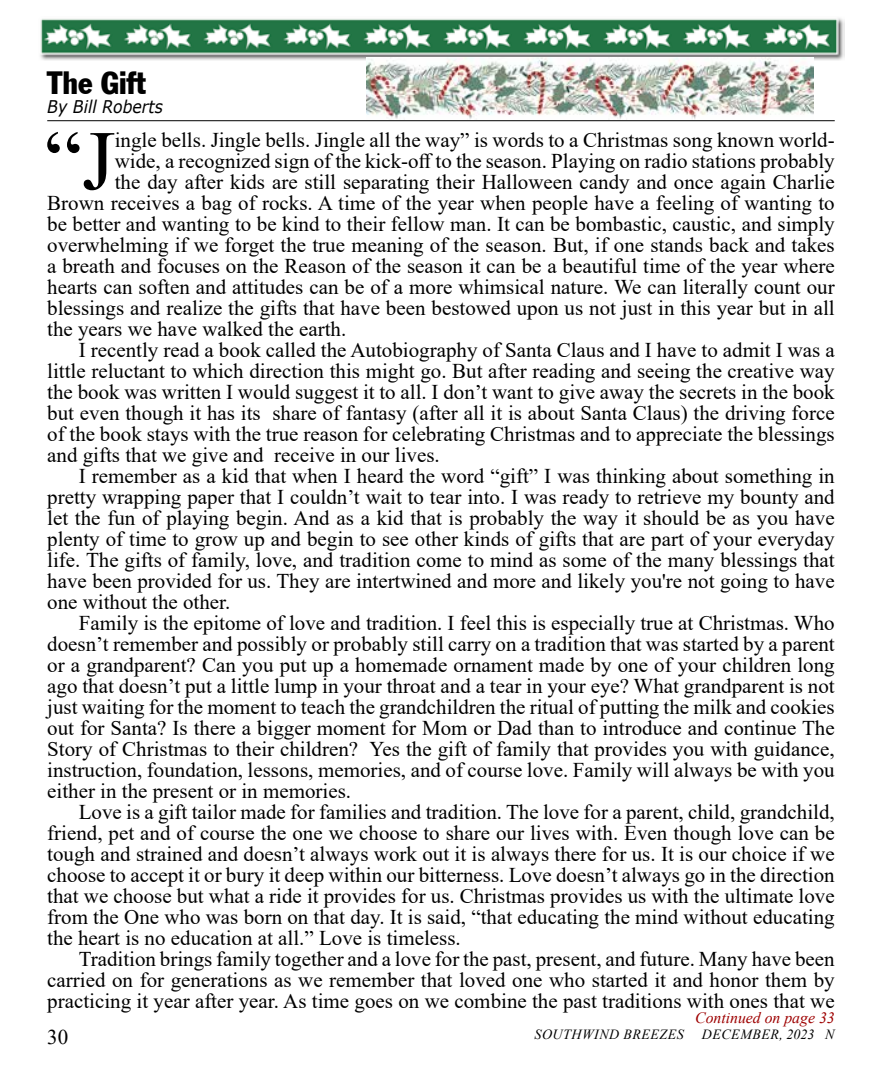
<style>
.page{position:relative;width:882px;height:1071px;background:#fff}
.page>*{position:absolute;margin:0;border:0;box-sizing:border-box;transform-origin:0 0}
.t1{font:84.35px "Times New Roman";color:#000}
.t2{font:31.5px "Franklin Gothic Condensed";color:#000}
.t3{font:21px "Times New Roman";color:#000}
.t4{font:italic 17.5px "Verdana";color:#000;scale:.9 1}
.t5{font:italic 15.75px "Times New Roman";color:#9e0000}
.t6{font:italic 14px "Times New Roman";letter-spacing:.035em;color:#000}
</style>
<div class="page">
<img style="left:40px;top:18px;width:805px;height:42px">
<hr style="left:47px;top:120px;width:788px;height:1px;background:#000">
<img style="left:366px;top:57px;width:447px;height:62px">
<h2 class="t2" style="left:47px;top:64px;width:100px">The Gift</h2>
<p class="t4" style="left:47px;top:95px;width:130px">By Bill Roberts</p>
<h1 class="t1" style="left:44px;top:101px;width:72px">“J</h1>
<p class="t3" style="left:115px;top:125px;width:721px">ingle bells. Jingle bells. Jingle all the way” is words to a Christmas song known world-</p>
<p class="t3" style="left:115px;top:146px;width:721px">wide, a recognized sign of the kick-off to the season. Playing on radio stations probably</p>
<p class="t3" style="left:115px;top:167px;width:721px">the day after kids are still separating their Halloween candy and once again Charlie</p>
<p class="t3" style="left:47px;top:188px;width:789px">Brown receives a bag of rocks. A time of the year when people have a feeling of wanting to</p>
<p class="t3" style="left:47px;top:209px;width:789px">be better and wanting to be kind to their fellow man. It can be bombastic, caustic, and simply</p>
<p class="t3" style="left:47px;top:230px;width:789px">overwhelming if we forget the true meaning of the season. But, if one stands back and takes</p>
<p class="t3" style="left:47px;top:251px;width:789px">a breath and focuses on the Reason of the season it can be a beautiful time of the year where</p>
<p class="t3" style="left:47px;top:272px;width:789px">hearts can soften and attitudes can be of a more whimsical nature. We can literally count our</p>
<p class="t3" style="left:47px;top:293px;width:789px">blessings and realize the gifts that have been bestowed upon us not just in this year but in all</p>
<p class="t3" style="left:47px;top:314px;width:301px">the years we have walked the earth.</p>
<p class="t3" style="left:79px;top:335px;width:757px">I recently read a book called the Autobiography of Santa Claus and I have to admit I was a</p>
<p class="t3" style="left:47px;top:356px;width:789px">little reluctant to which direction this might go. But after reading and seeing the creative way</p>
<p class="t3" style="left:47px;top:377px;width:789px">the book was written I would suggest it to all. I don’t want to give away the secrets in the book</p>
<p class="t3" style="left:47px;top:398px;width:789px">but even though it has its share of fantasy (after all it is about Santa Claus) the driving force</p>
<p class="t3" style="left:47px;top:419px;width:789px">of the book stays with the true reason for celebrating Christmas and to appreciate the blessings</p>
<p class="t3" style="left:47px;top:440px;width:394px">and gifts that we give and receive in our lives.</p>
<p class="t3" style="left:79px;top:461px;width:757px">I remember as a kid that when I heard the word “gift” I was thinking about something in</p>
<p class="t3" style="left:47px;top:482px;width:789px">pretty wrapping paper that I couldn’t wait to tear into. I was ready to retrieve my bounty and</p>
<p class="t3" style="left:47px;top:503px;width:789px">let the fun of playing begin. And as a kid that is probably the way it should be as you have</p>
<p class="t3" style="left:47px;top:524px;width:789px">plenty of time to grow up and begin to see other kinds of gifts that are part of your everyday</p>
<p class="t3" style="left:47px;top:545px;width:789px">life. The gifts of family, love, and tradition come to mind as some of the many blessings that</p>
<p class="t3" style="left:47px;top:566px;width:789px">have been provided for us. They are intertwined and more and likely you're not going to have</p>
<p class="t3" style="left:47px;top:587px;width:185px">one without the other.</p>
<p class="t3" style="left:79px;top:608px;width:758px">Family is the epitome of love and tradition. I feel this is especially true at Christmas. Who</p>
<p class="t3" style="left:47px;top:629px;width:789px">doesn’t remember and possibly or probably still carry on a tradition that was started by a parent</p>
<p class="t3" style="left:47px;top:650px;width:789px">or a grandparent? Can you put up a homemade ornament made by one of your children long</p>
<p class="t3" style="left:47px;top:671px;width:789px">ago that doesn’t put a little lump in your throat and a tear in your eye? What grandparent is not</p>
<p class="t3" style="left:47px;top:692px;width:789px">just waiting for the moment to teach the grandchildren the ritual of putting the milk and cookies</p>
<p class="t3" style="left:47px;top:713px;width:789px">out for Santa? Is there a bigger moment for Mom or Dad than to introduce and continue The</p>
<p class="t3" style="left:47px;top:734px;width:789px">Story of Christmas to their children? Yes the gift of family that provides you with guidance,</p>
<p class="t3" style="left:47px;top:755px;width:789px">instruction, foundation, lessons, memories, and of course love. Family will always be with you</p>
<p class="t3" style="left:47px;top:776px;width:305px">either in the present or in memories.</p>
<p class="t3" style="left:79px;top:797px;width:758px">Love is a gift tailor made for families and tradition. The love for a parent, child, grandchild,</p>
<p class="t3" style="left:47px;top:818px;width:789px">friend, pet and of course the one we choose to share our lives with. Even though love can be</p>
<p class="t3" style="left:47px;top:839px;width:789px">tough and strained and doesn’t always work out it is always there for us. It is our choice if we</p>
<p class="t3" style="left:47px;top:860px;width:789px">choose to accept it or bury it deep within our bitterness. Love doesn’t always go in the direction</p>
<p class="t3" style="left:47px;top:881px;width:789px">that we choose but what a ride it provides for us. Christmas provides us with the ultimate love</p>
<p class="t3" style="left:47px;top:902px;width:789px">from the One who was born on that day. It is said, “that educating the mind without educating</p>
<p class="t3" style="left:47px;top:923px;width:415px">the heart is no education at all.” Love is timeless.</p>
<p class="t3" style="left:79px;top:944px;width:758px">Tradition brings family together and a love for the past, present, and future. Many have been</p>
<p class="t3" style="left:47px;top:965px;width:789px">carried on for generations as we remember that loved one who started it and honor them by</p>
<p class="t3" style="left:47px;top:986px;width:789px">practicing it year after year. As time goes on we combine the past traditions with ones that we</p>
<p class="t5" style="left:695px;top:1007px;width:141px">Continued on page 33</p>
<p class="t3" style="left:47px;top:1022px;width:22px">30</p>
<p class="t6" style="left:535px;top:1024px;width:151px">SOUTHWIND BREEZES</p>
<p class="t6" style="left:702px;top:1024px;width:134px">DECEMBER, 2023 N</p>
</div>
